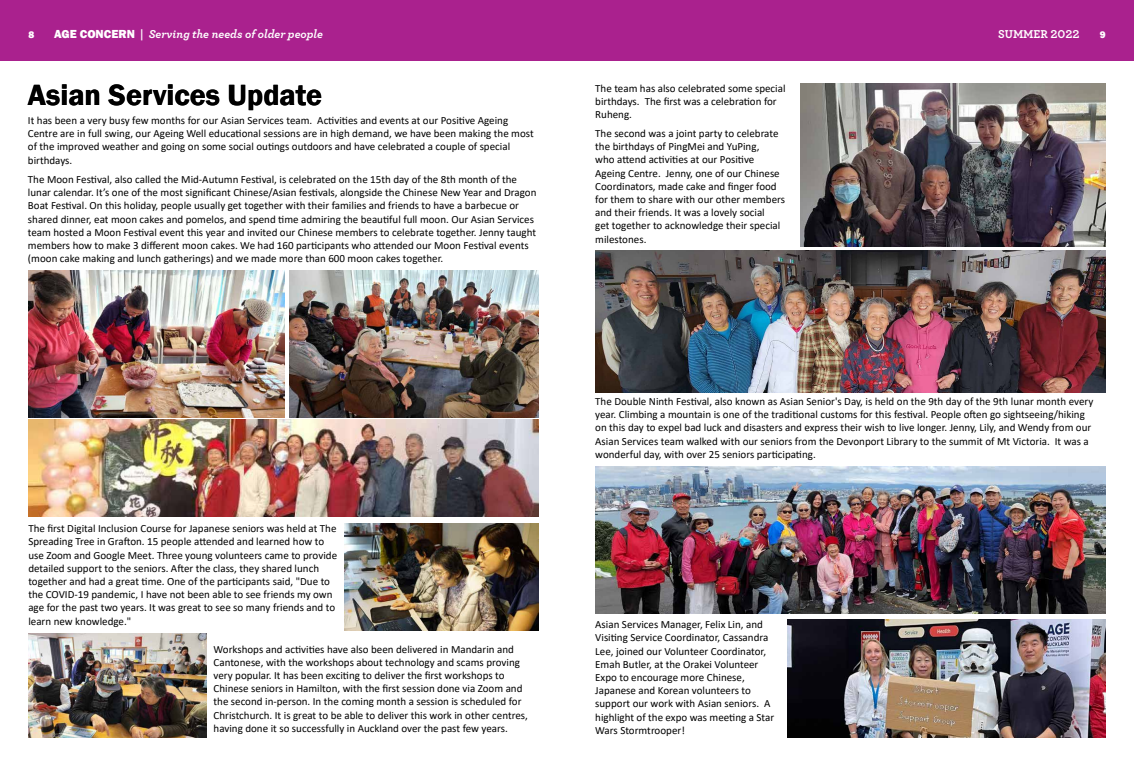
<style>
.page{position:relative;width:1134px;height:766px;background:#fff}
.page>*{position:absolute;margin:0;border:0;box-sizing:border-box;transform-origin:0 0}
.t1{font:600 30px "Franklin Gothic";color:#000}
.t2{font:italic 700 12px "Archer";color:#fff}
.t3{font:700 12px "Archer";color:#fff}
.t4{font:11px/13.2px "Calibri";color:#000}
.t5{font:800 10px "Franklin Gothic";color:#fff}
.s1{font-family:"Franklin Gothic";font-weight:800;font-style:normal}
.s2{font-style:normal}
</style>
<div class="page">
<div style="left:0;top:0;width:1134px;height:61px;background:#aa218e"></div>
<img style="left:29px;top:633px;width:178px;height:104px">
<img style="left:595px;top:466px;width:510px;height:147px">
<img style="left:28px;top:420px;width:511px;height:96px">
<img style="left:801px;top:84px;width:305px;height:162px">
<img style="left:344px;top:524px;width:194px;height:106px">
<img style="left:787px;top:619px;width:319px;height:118px">
<img style="left:595px;top:250px;width:511px;height:142px">
<img style="left:289px;top:270px;width:250px;height:147px">
<img style="left:28px;top:270px;width:257px;height:147px">
<p class="t2" style="left:54px;top:24px;width:270px"><span class="s1">AGE CONCERN</span> <span class="s2">|</span> Serving the needs of older people</p>
<p class="t3" style="left:998px;top:25px;width:83px">SUMMER 2022</p>
<p class="t5" style="left:28px;top:28px;width:7px">8</p>
<p class="t5" style="left:1100px;top:28px;width:7px">9</p>
<h1 class="t1" style="left:28px;top:76px;width:296px">Asian Services Update</h1>
<p class="t4" style="left:28px;top:113px;width:507px">It has been a very busy few months for our Asian Services team. Activities and events at our Positive Ageing Centre are in full swing, our Ageing Well educational sessions are in high demand, we have been making the most of the improved weather and going on some social outings outdoors and have celebrated a couple of special birthdays.</p>
<p class="t4" style="left:28px;top:172px;width:510px">The Moon Festival, also called the Mid-Autumn Festival, is celebrated on the 15th day of the 8th month of the lunar calendar. It’s one of the most significant Chinese/Asian festivals, alongside the Chinese New Year and Dragon Boat Festival. On this holiday, people usually get together with their families and friends to have a barbecue or shared dinner, eat moon cakes and pomelos, and spend time admiring the beautiful full moon. Our Asian Services team hosted a Moon Festival event this year and invited our Chinese members to celebrate together. Jenny taught members how to make 3 different moon cakes. We had 160 participants who attended our Moon Festival events (moon cake making and lunch gatherings) and we made more than 600 moon cakes together.</p>
<p class="t4" style="left:28px;top:521px;width:310px">The first Digital Inclusion Course for Japanese seniors was held at The Spreading Tree in Grafton. 15 people attended and learned how to use Zoom and Google Meet. Three young volunteers came to provide detailed support to the seniors. After the class, they shared lunch together and had a great time. One of the participants said, "Due to the COVID-19 pandemic, I have not been able to see friends my own age for the past two years. It was great to see so many friends and to learn new knowledge."</p>
<p class="t4" style="left:214px;top:642px;width:316px">Workshops and activities have also been delivered in Mandarin and Cantonese, with the workshops about technology and scams proving very popular. It has been exciting to deliver the first workshops to Chinese seniors in Hamilton, with the first session done via Zoom and the second in-person. In the coming month a session is scheduled for Christchurch. It is great to be able to deliver this work in other centres, having done it so successfully in Auckland over the past few years.</p>
<p class="t4" style="left:595px;top:81px;width:192px">The team has also celebrated some special birthdays. The first was a celebration for<br>Ruheng.</p>
<p class="t4" style="left:595px;top:126px;width:191px">The second was a joint party to celebrate the birthdays of PingMei and YuPing,<br>who attend activities at our Positive Ageing Centre. Jenny, one of our Chinese Coordinators, made cake and finger food for them to share with our other members and their friends. It was a lovely social<br>get together to acknowledge their special milestones.</p>
<p class="t4" style="left:595px;top:394px;width:500px">The Double Ninth Festival, also known as Asian Senior's Day, is held on the 9th day of the 9th lunar month every year. Climbing a mountain is one of the traditional customs for this festival. People often go sightseeing/hiking on this day to expel bad luck and disasters and express their wish to live longer. Jenny, Lily, and Wendy from our Asian Services team walked with our seniors from the Devonport Library to the summit of Mt Victoria. It was a wonderful day, with over 25 seniors participating.</p>
<p class="t4" style="left:595px;top:617px;width:181px">Asian Services Manager, Felix Lin, and Visiting Service Coordinator, Cassandra Lee, joined our Volunteer Coordinator, Emah Butler, at the Orakei Volunteer Expo to encourage more Chinese, Japanese and Korean volunteers to support our work with Asian seniors. A highlight of the expo was meeting a Star Wars Stormtrooper!</p>
</div>
